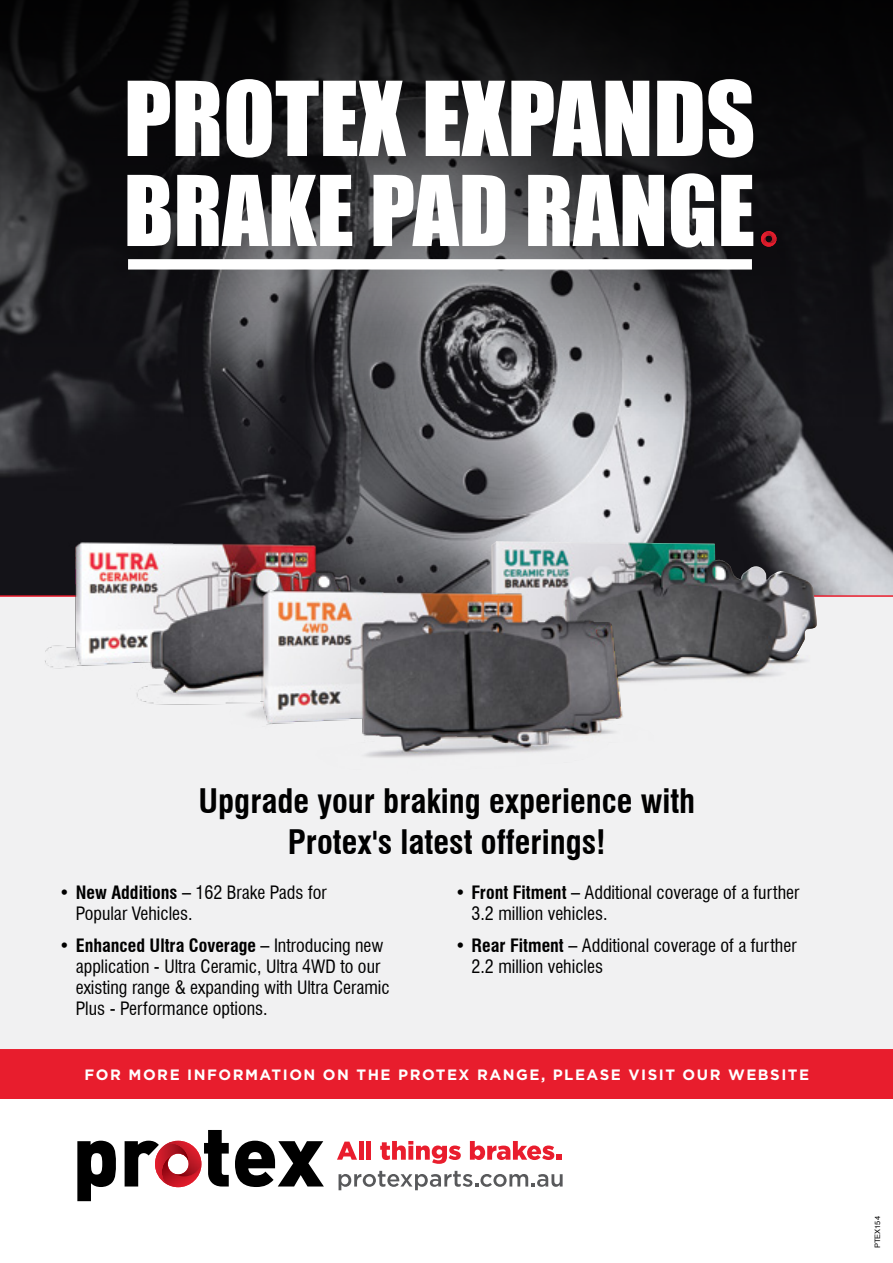
<style>
.page{position:relative;width:893px;height:1263px;background:#fff}
.page>*{position:absolute;margin:0;border:0;box-sizing:border-box;transform-origin:0 0}
.t1{font:95.25px "Impact";color:#fff}
.t2{font:90px "Impact";color:#fff}
.t3{font:700 condensed 33px/40.5px "Swiss 721 BT";color:#000;text-align:center}
.t4{font:condensed 18px/21px "Swiss 721 BT";color:#000}
.t5{font:700 15px "Gotham";letter-spacing:.1em;color:#fff}
.t6{font:7.5px "Helvetica";color:#000}
.s1{font-weight:700}
</style>
<div class="page">
<img style="left:0;top:417px;width:893px;height:178px">
<svg style="left:0;top:0;width:893px;height:417px;background:#272729"></svg>
<div style="left:0;top:595px;width:893px;height:455px;background:#f1f1f2"></div>
<div style="left:0;top:1050px;width:893px;height:49px;background:#e81d2d"></div>
<img style="left:664px;top:541px;width:165px;height:153px">
<img style="left:664px;top:541px;width:153px;height:138px">
<img style="left:44px;top:529px;width:185px;height:178px">
<img style="left:229px;top:407px;width:435px;height:434px">
<svg style="left:77px;top:1141px;width:39px;height:60px"></svg>
<svg style="left:235px;top:1141px;width:89px;height:46px"></svg>
<svg style="left:125px;top:1130px;width:104px;height:57px"></svg>
<img style="left:162px;top:1176px;width:39px;height:11px">
<img style="left:155px;top:1143px;width:34px;height:41px">
<img style="left:167px;top:1141px;width:34px;height:35px">
<svg style="left:339px;top:1171px;width:224px;height:19px"></svg>
<svg style="left:337px;top:1141px;width:20px;height:19px"></svg>
<hr style="left:359px;top:1141px;width:4px;height:19px;background:#e91d2d">
<div style="left:366px;top:1141px;width:5px;height:19px;background:#e91d2d"></div>
<svg style="left:380px;top:1141px;width:81px;height:23px"></svg>
<svg style="left:470px;top:1141px;width:91px;height:19px"></svg>
<svg style="left:761px;top:231px;width:15px;height:16px"></svg>
<div style="left:128px;top:259px;width:624px;height:11px;background:#fff"></div>
<h1 class="t1" style="left:124px;top:45px;width:633px">PROTEX EXPANDS</h1>
<h2 class="t2" style="left:124px;top:141px;width:633px">BRAKE PAD RANGE</h2>
<h3 class="t3" style="left:199px;top:781px;width:498px">Upgrade your braking experience with<br>Protex's latest offerings!</h3>
<p class="t4" style="left:76px;top:882px;width:252px;text-indent:-17px"><span class="s1">• New Additions –</span> 162 Brake Pads for<br>Popular Vehicles.</p>
<p class="t4" style="left:76px;top:935px;width:315px;text-indent:-17px"><span class="s1">• Enhanced Ultra Coverage –</span> Introducing new application - Ultra Ceramic, Ultra 4WD to our existing range &amp; expanding with Ultra Ceramic Plus - Performance options.</p>
<p class="t4" style="left:471px;top:882px;width:329px;text-indent:-17px"><span class="s1">• Front Fitment –</span> Additional coverage of a further<br>3.2 million vehicles.</p>
<p class="t4" style="left:471px;top:935px;width:327px;text-indent:-17px"><span class="s1">• Rear Fitment –</span> Additional coverage of a further<br>2.2 million vehicles</p>
<p class="t5" style="left:85px;top:1065px;width:726px">FOR MORE INFORMATION ON THE PROTEX RANGE, PLEASE VISIT OUR WEBSITE</p>
<p class="t6" style="left:872px;top:1248px;width:34px;rotate:-90deg">PTEX154</p>
</div>
